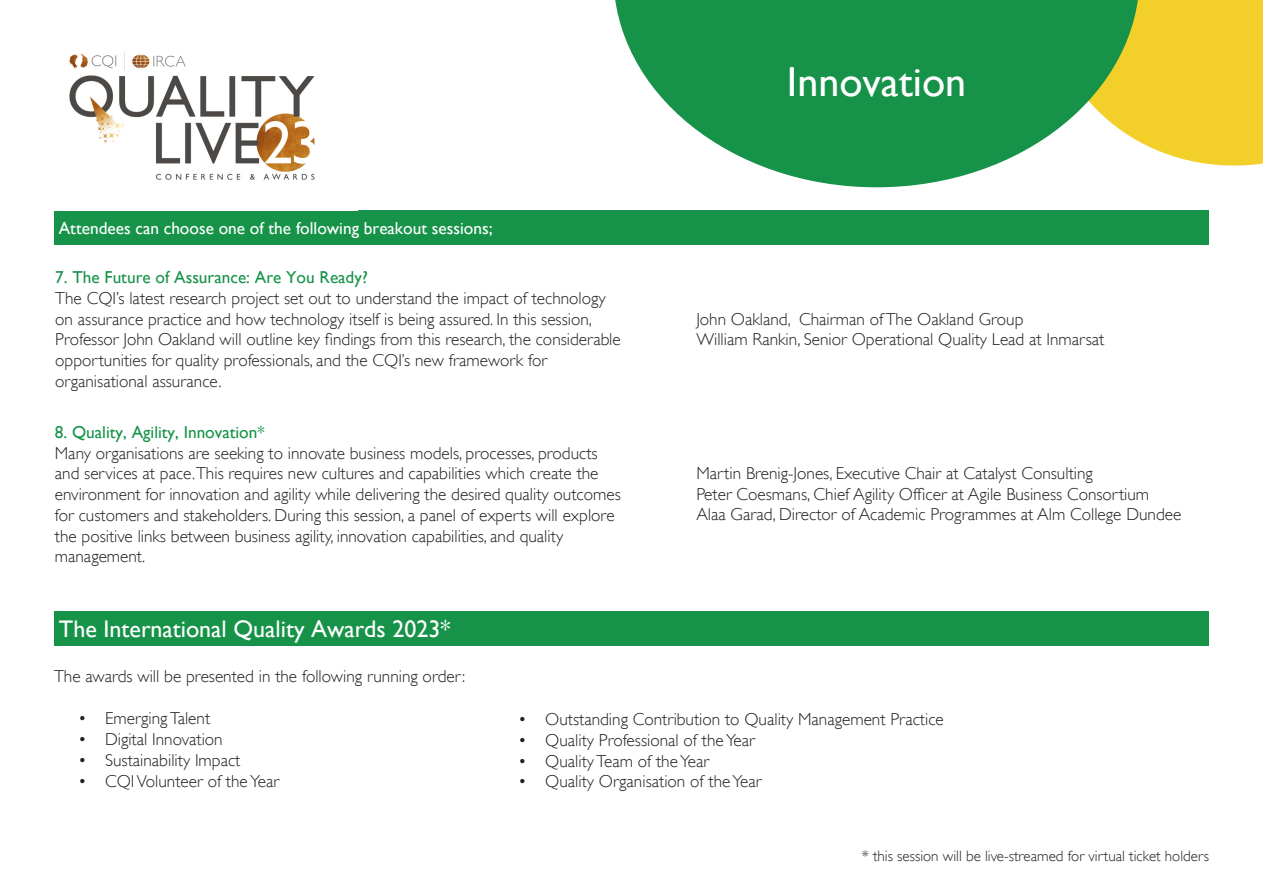
<style>
.page{position:relative;width:1263px;height:893px;background:#fff}
.page>*{position:absolute;margin:0;border:0;box-sizing:border-box;transform-origin:0 0}
.t1{font:42px "Gill Sans";color:#fff}
.t2{font:24px "Gill Sans";color:#fff}
.t3{font:300 17.25px/20.7px "Gill Sans";color:#231f20}
.t4{font:17.25px "Gill Sans";color:#fff}
.t5{font:300 15px "Gill Sans";color:#231f20}
.s1{font-weight:400;color:#179349}
</style>
<div class="page">
<div style="left:54px;top:211px;width:1155px;height:34px;background:#179349"></div>
<img style="left:69px;top:51px;width:246px;height:129px">
<div style="left:1140px;top:0;width:123px;height:166px;background:#f3d029"></div>
<svg style="left:615px;top:0;width:525px;height:187px"></svg>
<div style="left:54px;top:611px;width:1155px;height:34px;background:#179349"></div>
<p class="t4" style="left:59px;top:218px;width:435px">Attendees can choose one of the following breakout sessions;</p>
<p class="t3" style="left:55px;top:266px;width:567px"><span class="s1">7. The Future of Assurance: Are You Ready?<br></span>The CQI’s latest research project set out to understand the impact of technology on assurance practice and how technology itself is being assured. In this session, Professor John Oakland will outline key findings from this research, the considerable opportunities for quality professionals, and the CQI’s new framework for organisational assurance.</p>
<p class="t3" style="left:55px;top:421px;width:567px"><span class="s1">8. Quality, Agility, Innovation*<br></span>Many organisations are seeking to innovate business models, processes, products and services at pace.This requires new cultures and capabilities which create the environment for innovation and agility while delivering the desired quality outcomes for customers and stakeholders. During this session, a panel of experts will explore the positive links between business agility, innovation capabilities, and quality management.</p>
<p class="t1" style="left:787px;top:57px;width:181px">Innovation</p>
<p class="t3" style="left:696px;top:308px;width:329px">John Oakland, Chairman of The Oakland Group</p>
<p class="t3" style="left:696px;top:329px;width:410px">William Rankin, Senior Operational Quality Lead at Inmarsat</p>
<p class="t3" style="left:696px;top:462px;width:398px">Martin Brenig-Jones, Executive Chair at Catalyst Consulting</p>
<p class="t3" style="left:696px;top:483px;width:454px">Peter Coesmans, Chief Agility Officer at Agile Business Consortium</p>
<p class="t3" style="left:696px;top:504px;width:486px">Alaa Garad, Director of Academic Programmes at Alm College Dundee</p>
<p class="t2" style="left:59px;top:614px;width:393px">The International Quality Awards 2023*</p>
<p class="t3" style="left:54px;top:665px;width:413px">The awards will be presented in the following running order:</p>
<p class="t3" style="left:78px;top:707px;width:134px">• Emerging Talent</p>
<p class="t3" style="left:78px;top:728px;width:146px">• Digital Innovation</p>
<p class="t3" style="left:78px;top:749px;width:164px">• Sustainability Impact</p>
<p class="t3" style="left:78px;top:770px;width:203px">• CQI Volunteer of the Year</p>
<p class="t3" style="left:518px;top:708px;width:427px">• Outstanding Contribution to Quality Management Practice</p>
<p class="t3" style="left:518px;top:729px;width:238px">• Quality Professional of the Year</p>
<p class="t3" style="left:518px;top:750px;width:193px">• Quality Team of the Year</p>
<p class="t3" style="left:518px;top:770px;width:245px">• Quality Organisation of the Year</p>
<p class="t5" style="left:862px;top:844px;width:349px">* this session will be live-streamed for virtual ticket holders</p>
</div>
